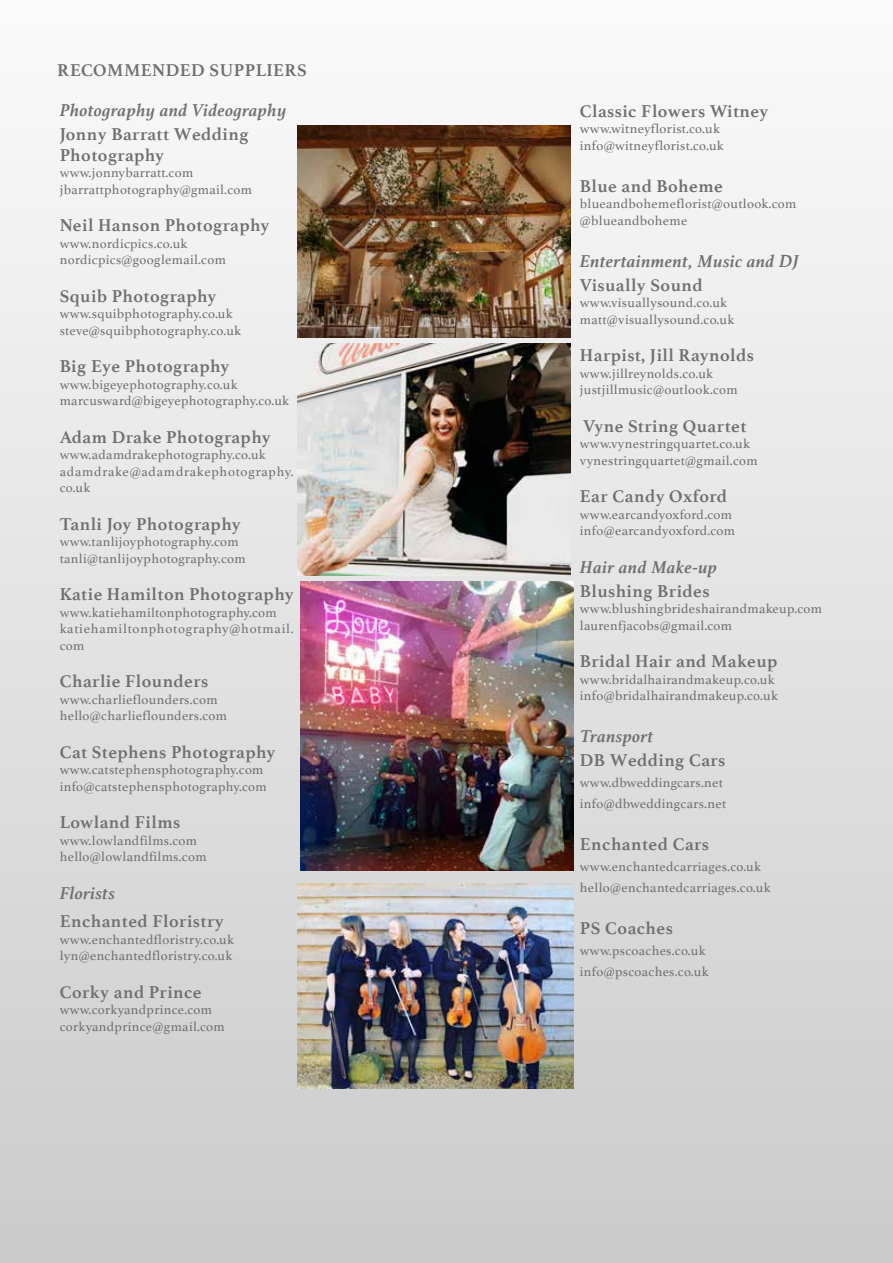
<style>
.page{position:relative;width:893px;height:1263px;background:#fff}
.page>*{position:absolute;margin:0;border:0;box-sizing:border-box;transform-origin:0 0}
.t1{font:700 18px/21px "Athelas";letter-spacing:.025em;color:#706f6f}
.t2{font:italic 700 18px "Athelas";letter-spacing:.025em;color:#706f6f}
.t3{font:13.5px/16.5px "Athelas";letter-spacing:.025em;color:#706f6f}
</style>
<div class="page">
<div style="left:0;top:0;width:893px;height:1263px;background:linear-gradient(to bottom,#fafafa,#cbcbcb)"></div>
<img style="left:298px;top:125px;width:273px;height:212px">
<img style="left:298px;top:343px;width:273px;height:232px">
<img style="left:298px;top:884px;width:275px;height:205px">
<img style="left:300px;top:581px;width:273px;height:290px">
<h1 class="t1" style="left:57px;top:59px;width:251px">RECOMMENDED SUPPLIERS</h1>
<h1 class="t2" style="left:60px;top:96px;width:228px">Photography and Videography</h1>
<h1 class="t1" style="left:60px;top:123px;width:190px">Jonny Barratt Wedding<br>Photography</h1>
<p class="t3" style="left:60px;top:164px;width:194px">www.jonnybarratt.com jbarrattphotography@gmail.com</p>
<h1 class="t1" style="left:60px;top:214px;width:211px">Neil Hanson Photography</h1>
<p class="t3" style="left:60px;top:235px;width:168px">www.nordicpics.co.uk nordicpics@googlemail.com</p>
<h1 class="t1" style="left:60px;top:285px;width:158px">Squib Photography</h1>
<p class="t3" style="left:60px;top:305px;width:183px">www.squibphotography.co.uk steve@squibphotography.co.uk</p>
<h1 class="t1" style="left:60px;top:355px;width:171px">Big Eye Photography</h1>
<p class="t3" style="left:60px;top:376px;width:231px">www.bigeyephotography.co.uk marcusward@bigeyephotography.co.uk</p>
<h1 class="t1" style="left:60px;top:426px;width:212px">Adam Drake Photography</h1>
<p class="t3" style="left:60px;top:446px;width:235px">www.adamdrakephotography.co.uk adamdrake@adamdrakephotography. co.uk</p>
<h1 class="t1" style="left:60px;top:513px;width:182px">Tanli Joy Photography</h1>
<p class="t3" style="left:60px;top:533px;width:187px">www.tanlijoyphotography.com tanli@tanlijoyphotography.com</p>
<h1 class="t1" style="left:60px;top:583px;width:235px">Katie Hamilton Photography</h1>
<p class="t3" style="left:60px;top:604px;width:235px">www.katiehamiltonphotography.com katiehamiltonphotography@hotmail. com</p>
<h1 class="t1" style="left:60px;top:670px;width:150px">Charlie Flounders</h1>
<p class="t3" style="left:60px;top:691px;width:169px">www.charlieflounders.com hello@charlieflounders.com</p>
<h1 class="t1" style="left:60px;top:741px;width:217px">Cat Stephens Photography</h1>
<p class="t3" style="left:60px;top:761px;width:208px">www.catstephensphotography.com info@catstephensphotography.com</p>
<h1 class="t1" style="left:60px;top:811px;width:122px">Lowland Films</h1>
<p class="t3" style="left:60px;top:832px;width:148px">www.lowlandfilms.com hello@lowlandfilms.com</p>
<h1 class="t2" style="left:60px;top:879px;width:57px">Florists</h1>
<h1 class="t1" style="left:60px;top:910px;width:165px">Enchanted Floristry</h1>
<p class="t3" style="left:60px;top:931px;width:176px">www.enchantedfloristry.co.uk lyn@enchantedfloristry.co.uk</p>
<h1 class="t1" style="left:60px;top:981px;width:143px">Corky and Prince</h1>
<p class="t3" style="left:60px;top:1001px;width:167px">www.corkyandprince.com corkyandprince@gmail.com</p>
<h1 class="t1" style="left:580px;top:100px;width:190px">Classic Flowers Witney</h1>
<p class="t3" style="left:580px;top:120px;width:145px">www.witneyflorist.co.uk info@witneyflorist.co.uk</p>
<h1 class="t1" style="left:580px;top:175px;width:144px">Blue and Boheme</h1>
<p class="t3" style="left:580px;top:195px;width:218px">blueandbohemeflorist@outlook.com @blueandboheme</p>
<h1 class="t2" style="left:580px;top:247px;width:221px">Entertainment, Music and DJ</h1>
<h1 class="t1" style="left:580px;top:274px;width:124px">Visually Sound</h1>
<p class="t3" style="left:580px;top:294px;width:156px">www.visuallysound.co.uk matt@visuallysound.co.uk</p>
<h1 class="t1" style="left:580px;top:344px;width:175px">Harpist, Jill Raynolds</h1>
<p class="t3" style="left:580px;top:365px;width:159px">www.jillreynolds.co.uk justjillmusic@outlook.com</p>
<h1 class="t1" style="left:583px;top:415px;width:165px">Vyne String Quartet</h1>
<p class="t3" style="left:580px;top:435px;width:179px">www.vynestringquartet.co.uk vynestringquartet@gmail.com</p>
<h1 class="t1" style="left:580px;top:485px;width:149px">Ear Candy Oxford</h1>
<p class="t3" style="left:580px;top:506px;width:157px">www.earcandyoxford.com info@earcandyoxford.com</p>
<h1 class="t2" style="left:580px;top:553px;width:139px">Hair and Make-up</h1>
<h1 class="t1" style="left:580px;top:580px;width:131px">Blushing Brides</h1>
<p class="t3" style="left:580px;top:600px;width:244px">www.blushingbrideshairandmakeup.com laurenfjacobs@gmail.com</p>
<h1 class="t1" style="left:580px;top:650px;width:199px">Bridal Hair and Makeup</h1>
<p class="t3" style="left:580px;top:671px;width:199px">www.bridalhairandmakeup.co.uk info@bridalhairandmakeup.co.uk</p>
<h1 class="t2" style="left:580px;top:722px;width:75px">Transport</h1>
<h1 class="t1" style="left:580px;top:749px;width:147px">DB Wedding Cars</h1>
<p class="t3" style="left:580px;top:772px;width:148px;line-height:21px">www.dbweddingcars.net info@dbweddingcars.net</p>
<h1 class="t1" style="left:580px;top:833px;width:131px">Enchanted Cars</h1>
<p class="t3" style="left:580px;top:856px;width:192px;line-height:21px">www.enchantedcarriages.co.uk hello@enchantedcarriages.co.uk</p>
<h1 class="t1" style="left:580px;top:917px;width:94px">PS Coaches</h1>
<p class="t3" style="left:580px;top:940px;width:130px;line-height:21px">www.pscoaches.co.uk info@pscoaches.co.uk</p>
</div>
